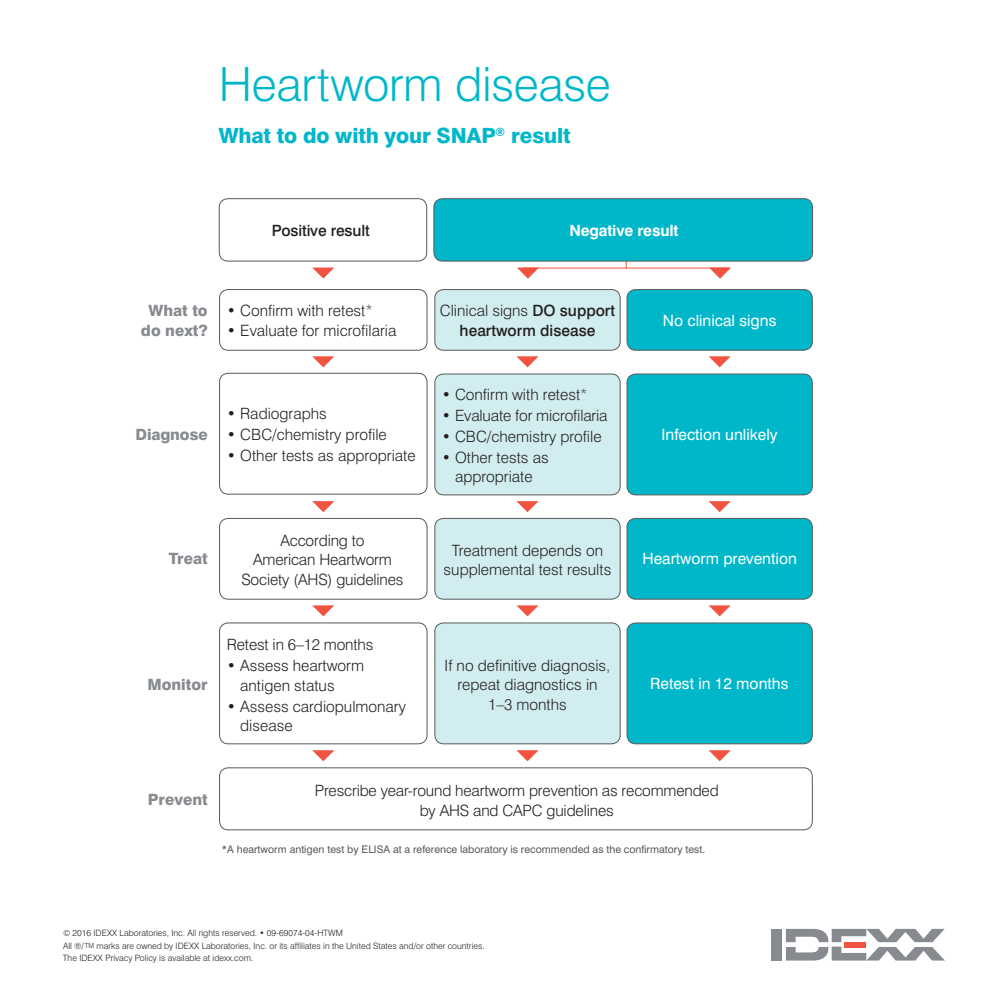
<style>
.page{position:relative;width:1008px;height:1008px;background:#fff}
.page>*{position:absolute;margin:0;border:0;box-sizing:border-box;transform-origin:0 0}
.t1{font:300 47.25px "Swiss 721 BT";letter-spacing:-.01em;color:#00b7c9}
.t2{font:800 21px "Swiss 721 BT";letter-spacing:-.01em;color:#00b7c9}
.t3{font:300 15.58px/19.4px "Swiss 721 BT";color:#231f20;text-align:center}
.t4{font:15.58px "Swiss 721 BT";color:#fff}
.t5{font:500 15.58px/19.4px "Swiss 721 BT";color:#231f20;text-align:center}
.t6{font:800 15.58px/19.4px "Swiss 721 BT";color:#878a8f;text-align:center}
.t7{font:700 15.58px "Swiss 721 BT";letter-spacing:-.01em;color:#fff}
.t8{font:10.5px "Swiss 721 BT";color:#58595b}
.t9{font:300 8.75px/12.2px "Swiss 721 BT";color:#231f20}
.s1{font-size:14.53px;color:#58595b}
.s2{font-weight:300}
.s3{font-size:7px}
</style>
<div class="page">
<div style="left:219px;top:198px;width:208px;height:64px;border:1px solid #58595b;border-radius:9px"></div>
<div style="left:435px;top:374px;width:185px;height:121px;background:#d2edf0;border-radius:9px"></div>
<div style="left:434px;top:374px;width:187px;height:121px;border:1px solid #58595b;border-radius:9px"></div>
<div style="left:435px;top:518px;width:185px;height:81px;background:#d2edf0;border-radius:9px"></div>
<div style="left:434px;top:518px;width:187px;height:82px;border:1px solid #58595b;border-radius:9px"></div>
<div style="left:435px;top:623px;width:185px;height:121px;background:#d2edf0;border-radius:9px"></div>
<div style="left:434px;top:622px;width:187px;height:122px;border:1px solid #58595b;border-radius:9px"></div>
<div style="left:627px;top:374px;width:185px;height:121px;background:#00b7c9;border-radius:9px"></div>
<div style="left:627px;top:374px;width:186px;height:121px;border:1px solid #58595b;border-radius:9px"></div>
<div style="left:627px;top:518px;width:185px;height:81px;background:#00b7c9;border-radius:9px"></div>
<div style="left:627px;top:518px;width:186px;height:82px;border:1px solid #58595b;border-radius:9px"></div>
<div style="left:627px;top:623px;width:185px;height:121px;background:#00b7c9;border-radius:9px"></div>
<div style="left:627px;top:622px;width:186px;height:122px;border:1px solid #58595b;border-radius:9px"></div>
<svg style="left:710px;top:268px;width:21px;height:11px"></svg>
<svg style="left:517px;top:268px;width:21px;height:11px"></svg>
<hr style="left:523px;top:268px;width:206px;height:1px;background:#f0533f">
<svg style="left:312px;top:356px;width:22px;height:11px"></svg>
<svg style="left:312px;top:501px;width:22px;height:11px"></svg>
<svg style="left:312px;top:750px;width:22px;height:11px"></svg>
<svg style="left:312px;top:268px;width:22px;height:11px"></svg>
<svg style="left:516px;top:356px;width:23px;height:11px"></svg>
<svg style="left:516px;top:750px;width:23px;height:11px"></svg>
<svg style="left:516px;top:501px;width:23px;height:11px"></svg>
<svg style="left:709px;top:356px;width:22px;height:11px"></svg>
<svg style="left:709px;top:750px;width:22px;height:11px"></svg>
<svg style="left:709px;top:501px;width:22px;height:11px"></svg>
<div style="left:219px;top:289px;width:209px;height:62px;border:1px solid #58595b;border-radius:9px"></div>
<div style="left:435px;top:290px;width:185px;height:60px;background:#d2edf0;border-radius:9px"></div>
<div style="left:434px;top:289px;width:187px;height:62px;border:1px solid #58595b;border-radius:9px"></div>
<div style="left:627px;top:290px;width:185px;height:60px;background:#00b7c9;border-radius:9px"></div>
<div style="left:627px;top:289px;width:186px;height:62px;border:1px solid #58595b;border-radius:9px"></div>
<div style="left:219px;top:373px;width:209px;height:122px;border:1px solid #58595b;border-radius:9px"></div>
<div style="left:219px;top:518px;width:209px;height:82px;border:1px solid #58595b;border-radius:9px"></div>
<div style="left:219px;top:622px;width:209px;height:122px;border:1px solid #58595b;border-radius:9px"></div>
<div style="left:219px;top:767px;width:594px;height:63px;border:1px solid #58595b;border-radius:9px"></div>
<svg style="left:312px;top:605px;width:22px;height:11px"></svg>
<svg style="left:516px;top:605px;width:23px;height:11px"></svg>
<svg style="left:709px;top:605px;width:22px;height:11px"></svg>
<div style="left:434px;top:199px;width:379px;height:62px;background:#00b7c9;border-radius:9px"></div>
<div style="left:433px;top:198px;width:380px;height:64px;border:1px solid #58595b;border-radius:9px"></div>
<div style="left:772px;top:929px;width:10px;height:32px;background:#878a8f"></div>
<svg style="left:786px;top:929px;width:159px;height:32px"></svg>
<h1 class="t1" style="left:219px;top:55px;width:394px">Heartworm disease</h1>
<h2 class="t2" style="left:219px;top:123px;width:353px">What to do with your SNAP<sup>®</sup> result</h2>
<p class="t5" style="left:272px;top:221px;width:99px">Positive result</p>
<p class="t7" style="left:569px;top:221px;width:111px">Negative result</p>
<p class="t6" style="left:141px;top:301px;width:68px">What to do next?</p>
<p class="t3" style="left:227px;top:301px;width:147px">• Confirm with retest<span class="s1">*</span></p>
<p class="t3" style="left:227px;top:320px;width:171px">• Evaluate for microfilaria</p>
<p class="t5" style="left:440px;top:301px;width:177px"><span class="s2">Clinical signs</span> DO support heartworm disease</p>
<p class="t4" style="left:663px;top:311px;width:115px">No clinical signs</p>
<p class="t6" style="left:136px;top:425px;width:74px">Diagnose</p>
<p class="t3" style="left:227px;top:404px;width:101px">• Radiographs</p>
<p class="t3" style="left:227px;top:425px;width:161px">• CBC/chemistry profile</p>
<p class="t3" style="left:227px;top:445px;width:190px">• Other tests as appropriate</p>
<p class="t3" style="left:442px;top:385px;width:147px">• Confirm with retest<span class="s1">*</span></p>
<p class="t3" style="left:442px;top:406px;width:167px">• Evaluate for microfilaria</p>
<p class="t3" style="left:442px;top:427px;width:161px">• CBC/chemistry profile</p>
<p class="t3" style="left:442px;top:448px;width:109px">• Other tests as appropriate</p>
<p class="t4" style="left:662px;top:425px;width:118px">Infection unlikely</p>
<p class="t6" style="left:169px;top:549px;width:40px">Treat</p>
<p class="t3" style="left:241px;top:531px;width:164px">According to<br>American Heartworm<br>Society (AHS) guidelines</p>
<p class="t3" style="left:444px;top:540px;width:169px">Treatment depends on supplemental test results</p>
<p class="t4" style="left:642px;top:549px;width:156px">Heartworm prevention</p>
<p class="t6" style="left:147px;top:675px;width:62px">Monitor</p>
<p class="t3" style="left:227px;top:635px;width:148px">Retest in 6–12 months</p>
<p class="t3" style="left:240px;top:656px;width:125px;text-align:left;text-indent:-13px">• Assess heartworm antigen status</p>
<p class="t3" style="left:240px;top:696px;width:167px;text-align:left;text-indent:-13px">• Assess cardiopulmonary disease</p>
<p class="t3" style="left:445px;top:655px;width:167px">If no definitive diagnosis, repeat diagnostics in<br>1–3 months</p>
<p class="t4" style="left:650px;top:674px;width:140px">Retest in 12 months</p>
<p class="t6" style="left:148px;top:790px;width:61px">Prevent</p>
<p class="t3" style="left:315px;top:781px;width:405px">Prescribe year-round heartworm prevention as recommended by AHS and CAPC guidelines</p>
<p class="t8" style="left:222px;top:843px;width:485px">*A heartworm antigen test by ELISA at a reference laboratory is recommended as the confirmatory test.</p>
<p class="t9" style="left:63px;top:927px;width:423px">© 2016 IDEXX Laboratories, Inc. All rights reserved. • 09-69074-04-HTWM<br>All ®/<span class="s3">TM</span> marks are owned by IDEXX Laboratories, Inc. or its affiliates in the United States and/or other countries.<br>The IDEXX Privacy Policy is available at idexx.com.</p>
</div>
